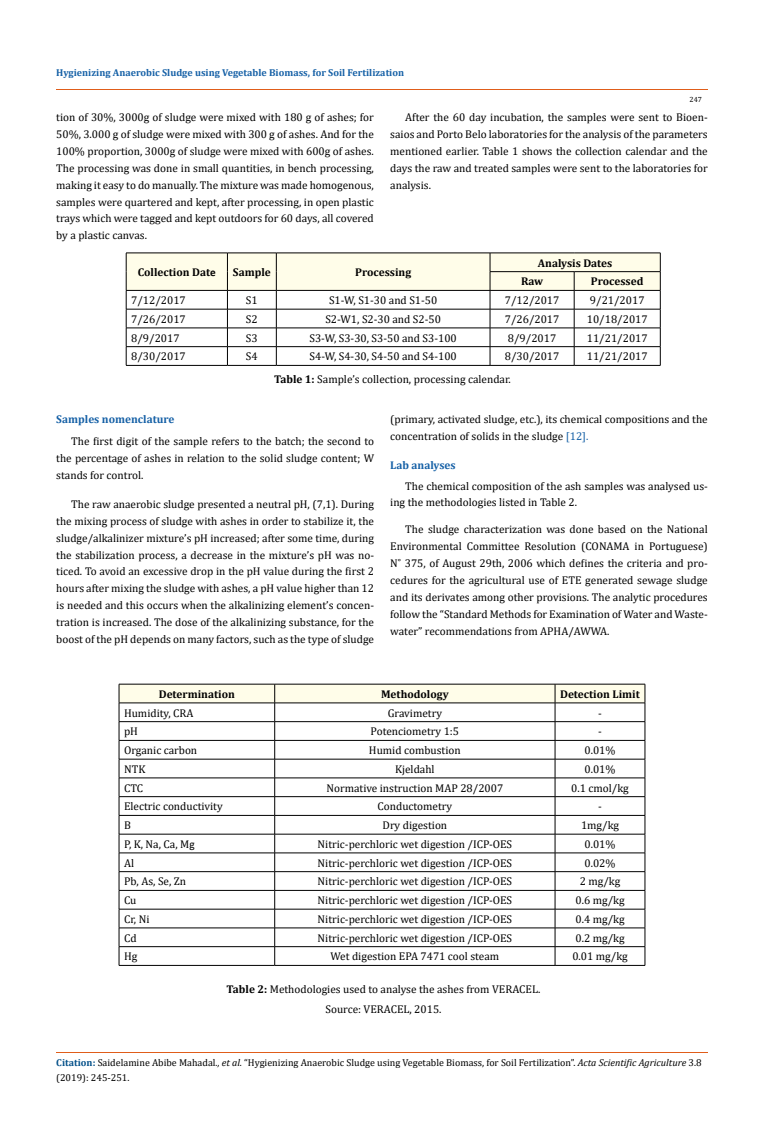
<style>
.page{position:relative;width:764px;height:1140px;background:#fff}
.page>*{position:absolute;margin:0;border:0;box-sizing:border-box;transform-origin:0 0}
.t1{font:11.25px/16.9px "Cambria";color:#000;text-align:justify}
.t2{font:700 11.25px/18.8px "Cambria";color:#000}
.t3{font:700 11.25px "Cambria";color:#1560a6}
.t4{font:10px/15px "Cambria";color:#000}
.t5{font:700 10px "Cambria";color:#1560a6}
.t6{font:7.5px "Cambria";color:#000}
.s1{font-family:"Calibri"}
.s2{font-weight:700}
.s3{color:#1560a6}
.s4{font-weight:700;color:#035089}
.s5{font-style:italic}
</style>
<div class="page">
<svg style="left:126px;top:253px;width:535px;height:112px"></svg>
<hr style="left:126px;top:365px;width:101px;height:1px;background:#000">
<hr style="left:227px;top:365px;width:49px;height:1px;background:#000">
<hr style="left:276px;top:365px;width:214px;height:1px;background:#000">
<hr style="left:490px;top:365px;width:84px;height:1px;background:#000">
<hr style="left:574px;top:365px;width:86px;height:1px;background:#000">
<svg style="left:119px;top:684px;width:527px;height:281px"></svg>
<hr style="left:119px;top:965px;width:156px;height:1px;background:#000">
<hr style="left:275px;top:965px;width:280px;height:1px;background:#000">
<hr style="left:555px;top:965px;width:90px;height:1px;background:#000">
<hr style="left:56px;top:90px;width:652px;height:1px;background:#e05d1a">
<hr style="left:56px;top:1052px;width:651px;height:1px;background:#e05d1a">
<p class="t5" style="left:56px;top:65px;width:349px">Hygienizing Anaerobic Sludge using Vegetable Biomass, for Soil Fertilization</p>
<p class="t6" style="left:689px;top:95px;width:14px">247</p>
<p class="t1" style="left:56px;top:109px;width:319px">tion of 30%, 3000g of sludge were mixed with 180 g of ashes; for 50%, 3.000 g of sludge were mixed with 300 g of ashes. And for the 100% proportion, 3000g of sludge were mixed with 600g of ashes.<br>The processing was done in small quantities, in bench processing, making it easy to do manually. The mixture was made homogenous, samples were quartered and kept, after processing, in open plastic trays which were tagged and kept outdoors for 60 days, all covered by a plastic canvas.</p>
<p class="t2" style="left:138px;top:262px;width:79px">Collection Dat<span class="s1">e</span></p>
<p class="t2" style="left:233px;top:262px;width:40px">Sample</p>
<p class="t2" style="left:355px;top:262px;width:58px">Processing</p>
<p class="t2" style="left:521px;top:253px;width:93px;text-indent:17px">Analysis Dates<br>Raw</p>
<p class="t1" style="left:390px;top:109px;width:319px;text-indent:15px">After the 60 day incubation, the samples were sent to Bioen&shy;saios and Porto Belo laboratories for the analysis of the parameters mentioned earlier. Table 1 shows the collection calendar and the days the raw and treated samples were sent to the laboratories for analysis.</p>
<p class="t2" style="left:591px;top:272px;width:54px">Processed</p>
<p class="t1" style="left:131px;top:292px;width:56px">7/12/2017</p>
<p class="t1" style="left:246px;top:292px;width:13px">S1</p>
<p class="t1" style="left:329px;top:292px;width:110px">S1-W, S1-30 and S1-50</p>
<p class="t1" style="left:505px;top:292px;width:56px">7/12/2017</p>
<p class="t1" style="left:590px;top:292px;width:56px">9/21/2017</p>
<p class="t1" style="left:131px;top:311px;width:56px">7/26/2017</p>
<p class="t1" style="left:246px;top:311px;width:13px">S2</p>
<p class="t1" style="left:325px;top:311px;width:117px">S2-W1, S2-30 and S2-50</p>
<p class="t1" style="left:505px;top:311px;width:56px">7/26/2017</p>
<p class="t1" style="left:587px;top:311px;width:62px">10/18/2017</p>
<p class="t1" style="left:131px;top:329px;width:50px">8/9/2017</p>
<p class="t1" style="left:246px;top:329px;width:13px">S3</p>
<p class="t1" style="left:309px;top:329px;width:149px">S3-W, S3-30, S3-50 and S3-100</p>
<p class="t1" style="left:508px;top:329px;width:50px">8/9/2017</p>
<p class="t1" style="left:587px;top:329px;width:62px">11/21/2017</p>
<p class="t1" style="left:131px;top:348px;width:56px">8/30/2017</p>
<p class="t1" style="left:246px;top:348px;width:13px">S4</p>
<p class="t1" style="left:309px;top:348px;width:149px">S4-W, S4-30, S4-50 and S4-100</p>
<p class="t1" style="left:505px;top:348px;width:56px">8/30/2017</p>
<p class="t1" style="left:587px;top:348px;width:62px">11/21/2017</p>
<p class="t1" style="left:274px;top:371px;width:238px"><span class="s2">Table 1:</span> Sample’s collection, processing calendar.</p>
<p class="t3" style="left:56px;top:411px;width:120px">Samples nomenclature</p>
<p class="t1" style="left:56px;top:432px;width:319px;text-indent:15px">The first digit of the sample refers to the batch; the second to the percentage of ashes in relation to the solid sludge content; W stands for control.</p>
<p class="t1" style="left:56px;top:496px;width:319px;text-indent:15px">The raw anaerobic sludge presented a neutral pH, (7,1). During the mixing process of sludge with ashes in order to stabilize it, the sludge/alkalinizer mixture’s pH increased; after some time, during the stabilization process, a decrease in the mixture’s pH was no&shy;ticed. To avoid an excessive drop in the pH value during the first 2 hours after mixing the sludge with ashes, a pH value higher than 12 is needed and this occurs when the alkalinizing element’s concen&shy;tration is increased. The dose of the alkalinizing substance, for the boost of the pH depends on many factors, such as the type of sludge</p>
<p class="t1" style="left:390px;top:410px;width:319px">(primary, activated sludge, etc.), its chemical compositions and the concentration of solids in the sludge <span class="s3">[12].</span></p>
<p class="t3" style="left:390px;top:457px;width:67px">Lab analyses</p>
<p class="t1" style="left:390px;top:477px;width:319px;text-indent:15px">The chemical composition of the ash samples was analysed us&shy;ing the methodologies listed in Table 2.</p>
<p class="t1" style="left:390px;top:521px;width:319px;text-indent:15px">The sludge characterization was done based on the National Environmental Committee Resolution (CONAMA in Portuguese)<br>N˚ 375, of August 29th, 2006 which defines the criteria and pro&shy;cedures for the agricultural use of ETE generated sewage sludge and its derivates among other provisions. The analytic procedures follow the “Standard Methods for Examination of Water and Waste&shy;water” recommendations from APHA/AWWA.</p>
<p class="t2" style="left:159px;top:684px;width:78px">Determination</p>
<p class="t2" style="left:381px;top:684px;width:69px">Methodology</p>
<p class="t2" style="left:560px;top:684px;width:81px">Detection Limit</p>
<p class="t1" style="left:124px;top:704px;width:71px">Humidity, CRA</p>
<p class="t1" style="left:388px;top:704px;width:56px">Gravimetry</p>
<p class="t1" style="left:598px;top:704px;width:5px">-</p>
<p class="t1" style="left:124px;top:723px;width:15px">pH</p>
<p class="t1" style="left:370px;top:723px;width:90px">Potenciometry 1:5</p>
<p class="t1" style="left:598px;top:723px;width:5px">-</p>
<p class="t1" style="left:124px;top:742px;width:75px">Organic carbon</p>
<p class="t1" style="left:369px;top:742px;width:93px">Humid combustion</p>
<p class="t1" style="left:584px;top:742px;width:33px">0.01%</p>
<p class="t1" style="left:124px;top:761px;width:23px">NTK</p>
<p class="t1" style="left:395px;top:761px;width:41px">Kjeldahl</p>
<p class="t1" style="left:584px;top:761px;width:33px">0.01%</p>
<p class="t1" style="left:124px;top:779px;width:21px">CTC</p>
<p class="t1" style="left:326px;top:779px;width:178px">Normative instruction MAP 28/2007</p>
<p class="t1" style="left:571px;top:779px;width:59px">0.1 cmol/kg</p>
<p class="t1" style="left:124px;top:798px;width:100px">Electric conductivity</p>
<p class="t1" style="left:377px;top:798px;width:76px">Conductometry</p>
<p class="t1" style="left:598px;top:798px;width:5px">-</p>
<p class="t1" style="left:124px;top:817px;width:8px">B</p>
<p class="t1" style="left:382px;top:817px;width:66px">Dry digestion</p>
<p class="t1" style="left:581px;top:817px;width:40px">1mg/kg</p>
<p class="t1" style="left:124px;top:836px;width:72px">P, K, Na, Ca, M<span class="s1">g</span></p>
<p class="t1" style="left:318px;top:836px;width:196px">Nitric-perchloric wet digestion /ICP-OES</p>
<p class="t1" style="left:584px;top:836px;width:33px">0.01%</p>
<p class="t1" style="left:124px;top:854px;width:12px">Al</p>
<p class="t1" style="left:318px;top:854px;width:196px">Nitric-perchloric wet digestion /ICP-OES</p>
<p class="t1" style="left:584px;top:854px;width:33px">0.02%</p>
<p class="t1" style="left:124px;top:873px;width:64px">Pb, As, Se, Zn</p>
<p class="t1" style="left:318px;top:873px;width:196px">Nitric-perchloric wet digestion /ICP-OES</p>
<p class="t1" style="left:580px;top:873px;width:42px">2 mg/kg</p>
<p class="t1" style="left:124px;top:892px;width:14px">Cu</p>
<p class="t1" style="left:318px;top:892px;width:196px">Nitric-perchloric wet digestion /ICP-OES</p>
<p class="t1" style="left:575px;top:892px;width:51px">0.6 mg/kg</p>
<p class="t1" style="left:124px;top:911px;width:27px">Cr, Ni</p>
<p class="t1" style="left:318px;top:911px;width:196px">Nitric-perchloric wet digestion /ICP-OES</p>
<p class="t1" style="left:575px;top:911px;width:51px">0.4 mg/kg</p>
<p class="t1" style="left:124px;top:929px;width:14px">Cd</p>
<p class="t1" style="left:318px;top:929px;width:196px">Nitric-perchloric wet digestion /ICP-OES</p>
<p class="t1" style="left:575px;top:929px;width:51px">0.2 mg/kg</p>
<p class="t1" style="left:124px;top:948px;width:15px">Hg</p>
<p class="t1" style="left:330px;top:948px;width:170px">Wet digestion EPA 7471 cool steam</p>
<p class="t1" style="left:572px;top:948px;width:57px">0.01 mg/kg</p>
<p class="t1" style="left:227px;top:979px;width:315px;line-height:20px;text-align:center"><span class="s2">Table 2:</span> Methodologies used to analyse the ashes from VERACEL.<br>Source: VERACEL, 2015.</p>
<p class="t4" style="left:56px;top:1055px;width:647px"><span class="s4">Citation:</span> Saidelamine Abibe Mahadal<span class="s5">., et al.</span> “Hygienizing Anaerobic Sludge using Vegetable Biomass, for Soil Fertilization”. <span class="s5">Acta Scientific Agriculture</span> 3.8 (2019): 245-251.</p>
</div>
